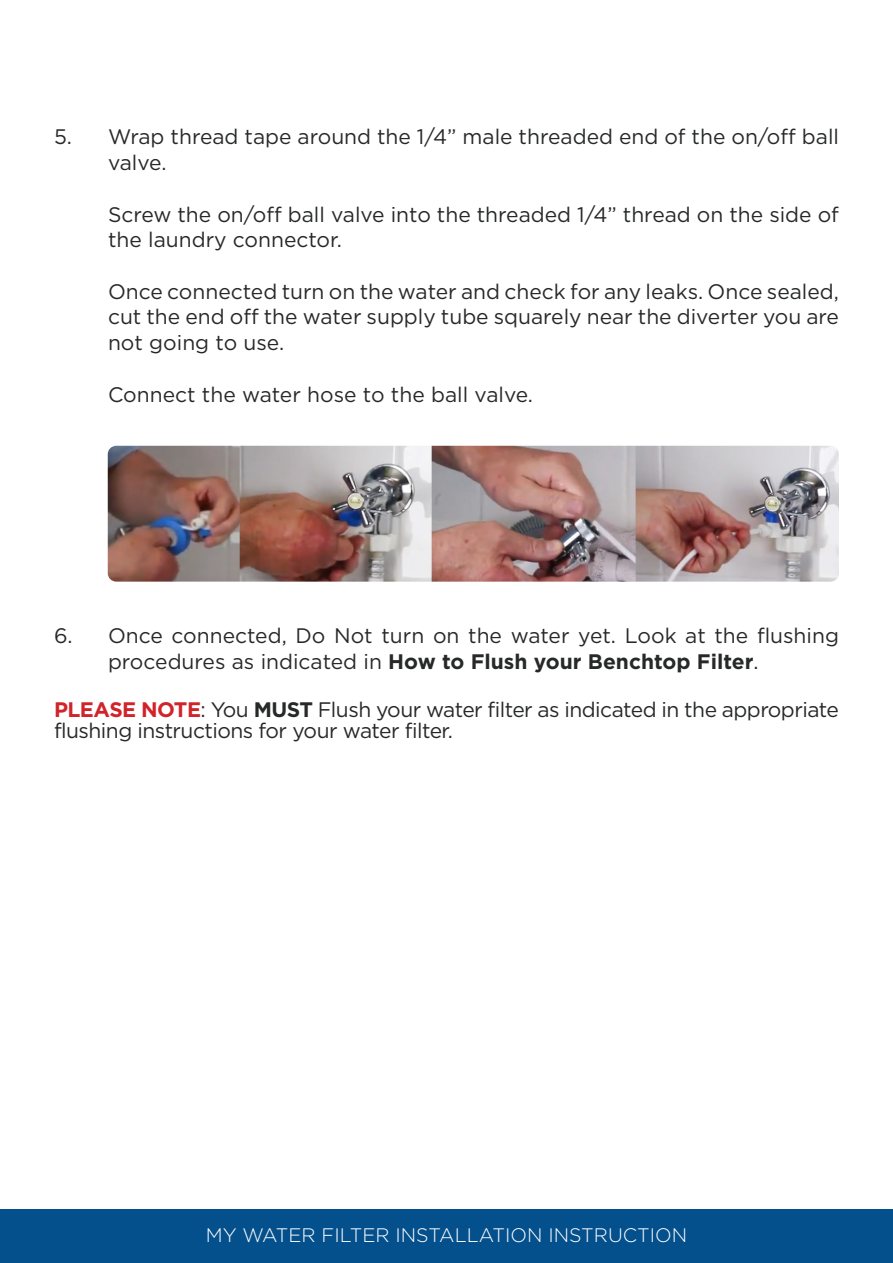
<style>
.page{position:relative;width:893px;height:1263px;background:#fff}
.page>*{position:absolute;margin:0;border:0;box-sizing:border-box;transform-origin:0 0}
.t1{font:21px/25.2px "Gotham";color:#272928}
.t2{font:21px/21px "Gotham";letter-spacing:-.025em;color:#272928}
.t3{font:300 19.5px "Gotham";color:#fff}
.s1{font-weight:700}
.s2{font-weight:700;color:#d1232a}
</style>
<div class="page">
<div style="left:0;top:1209px;width:893px;height:54px;background:#04508d"></div>
<img style="left:108px;top:446px;width:731px;height:136px">
<p class="t1" style="left:108px;top:124px;width:732px;text-indent:-54px">5. Wrap thread tape around the 1/4” male threaded end of the on/off ball valve.</p>
<p class="t1" style="left:108px;top:201px;width:732px">Screw the on/off ball valve into the threaded 1/4” thread on the side of the laundry connector.</p>
<p class="t1" style="left:108px;top:279px;width:732px;text-align:justify">Once connected turn on the water and check for any leaks. Once sealed, cut the end off the water supply tube squarely near the diverter you are not going to use.</p>
<p class="t1" style="left:108px;top:381px;width:427px">Connect the water hose to the ball valve.</p>
<p class="t1" style="left:108px;top:623px;width:732px;text-indent:-54px">6. Once connected, Do Not turn on the water yet. Look at the flushing procedures as indicated in <span class="s1">How to Flush your Benchtop Filter</span>.</p>
<p class="t2" style="left:54px;top:698px;width:786px"><span class="s2">PLEASE NOTE</span>: You <span class="s1">MUST</span> Flush your water filter as indicated in the appropriate flushing instructions for your water filter.</p>
<p class="t3" style="left:206px;top:1224px;width:483px">MY WATER FILTER INSTALLATION INSTRUCTION</p>
</div>
